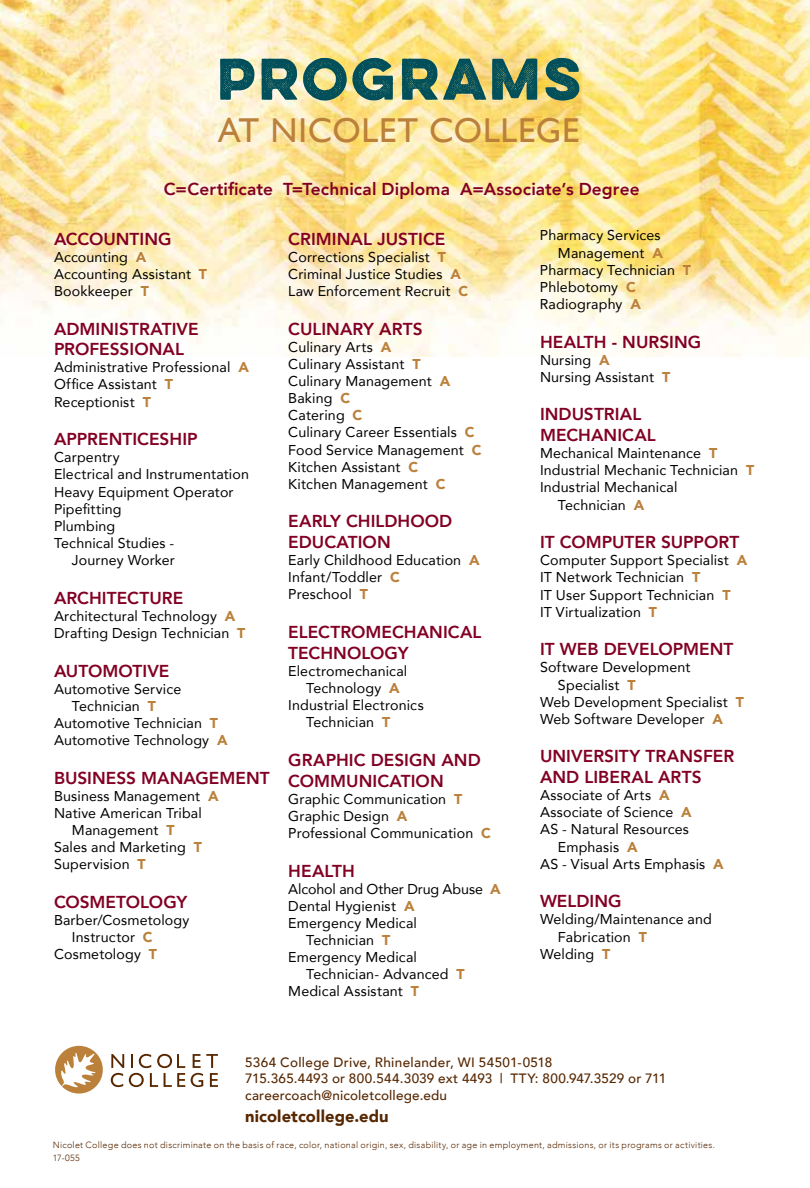
<style>
.page{position:relative;width:810px;height:1188px;background:#fff}
.page>*{position:absolute;margin:0;border:0;box-sizing:border-box;transform-origin:0 0}
.t1{font:700 52.5px "Lulo One";letter-spacing:-.165em;color:#004f5a}
.t2{font:34.5px "Gill Sans";letter-spacing:.02em;color:#bb813b}
.t3{font:800 17.25px/20.7px "Avenir";letter-spacing:.005em;color:#820024}
.t4{font:900 16.5px "Avenir";letter-spacing:.005em;color:#572700}
.t5{font:14.25px/17.1px "Avenir";letter-spacing:.01em;color:#000}
.t6{font:14.25px "Avenir";letter-spacing:-.01em;color:#000}
.t7{font:500 13.5px/16.2px "Avenir";letter-spacing:.02em;color:#572700}
.t8{font:300 9px/13.5px "Avenir";letter-spacing:.03em;color:#572700}
.s1{font-weight:900;color:#bb813b}
</style>
<div class="page">
<img style="left:0;top:0;width:810px;height:357px">
<svg style="left:111px;top:1054px;width:74px;height:33px"></svg>
<svg style="left:191px;top:1054px;width:27px;height:33px"></svg>
<svg style="left:55px;top:1046px;width:48px;height:48px"></svg>
<h1 class="t1" style="left:217px;top:38px;width:377px">PROGRAMS</h1>
<h2 class="t2" style="left:218px;top:110px;width:363px">AT NICOLET COLLEGE</h2>
<p class="t3" style="left:164px;top:179px;width:477px">C=Certificate T=Technical Diploma A=Associate’s Degree</p>
<p class="t3" style="left:54px;top:228px;width:119px">ACCOUNTING</p>
<p class="t5" style="left:54px;top:248px;width:155px">Accounting <span class="s1">A<br></span>Accounting Assistant <span class="s1">T<br></span>Bookkeeper <span class="s1">T</span></p>
<p class="t3" style="left:54px;top:318px;width:146px">ADMINISTRATIVE<br>PROFESSIONAL</p>
<p class="t5" style="left:54px;top:358px;width:197px">Administrative Professional <span class="s1">A<br></span>Office Assistant <span class="s1">T<br></span>Receptionist <span class="s1">T</span></p>
<p class="t3" style="left:54px;top:429px;width:145px">APPRENTICESHIP</p>
<p class="t5" style="left:54px;top:448px;width:67px">Carpentry</p>
<p class="t5" style="left:54px;top:466px;width:197px">Electrical and Instrumentation</p>
<p class="t5" style="left:54px;top:483px;width:181px">Heavy Equipment Operator</p>
<p class="t5" style="left:54px;top:500px;width:69px">Pipefitting</p>
<p class="t5" style="left:54px;top:517px;width:63px">Plumbing</p>
<p class="t5" style="left:54px;top:534px;width:122px">Technical Studies -</p>
<p class="t5" style="left:72px;top:551px;width:104px">Journey Worker</p>
<p class="t3" style="left:54px;top:587px;width:131px">ARCHITECTURE</p>
<p class="t5" style="left:54px;top:607px;width:193px">Architectural Technology <span class="s1">A<br></span>Drafting Design Technician <span class="s1">T</span></p>
<p class="t3" style="left:54px;top:660px;width:117px">AUTOMOTIVE</p>
<p class="t5" style="left:54px;top:680px;width:129px">Automotive Service</p>
<p class="t5" style="left:72px;top:697px;width:85px">Technician <span class="s1">T</span></p>
<p class="t5" style="left:54px;top:714px;width:166px">Automotive Technician <span class="s1">T</span></p>
<p class="t5" style="left:54px;top:731px;width:175px">Automotive Technology <span class="s1">A</span></p>
<p class="t3" style="left:54px;top:767px;width:217px">BUSINESS MANAGEMENT</p>
<p class="t5" style="left:54px;top:787px;width:166px">Business Management <span class="s1">A</span></p>
<p class="t5" style="left:54px;top:804px;width:149px">Native American Tribal</p>
<p class="t5" style="left:72px;top:821px;width:104px">Management <span class="s1">T</span></p>
<p class="t5" style="left:54px;top:838px;width:149px">Sales and Marketing <span class="s1">T</span></p>
<p class="t5" style="left:54px;top:855px;width:93px">Supervision <span class="s1">T</span></p>
<p class="t3" style="left:54px;top:892px;width:135px">COSMETOLOGY</p>
<p class="t5" style="left:54px;top:911px;width:137px">Barber/Cosmetology</p>
<p class="t5" style="left:72px;top:928px;width:82px">Instructor <span class="s1">C</span></p>
<p class="t5" style="left:54px;top:945px;width:105px">Cosmetology <span class="s1">T</span></p>
<p class="t3" style="left:288px;top:229px;width:159px">CRIMINAL JUSTICE</p>
<p class="t5" style="left:288px;top:248px;width:181px">Corrections Specialist <span class="s1">T<br></span>Criminal Justice Studies <span class="s1">A<br></span>Law Enforcement Recruit <span class="s1">C</span></p>
<p class="t3" style="left:288px;top:319px;width:136px">CULINARY ARTS</p>
<p class="t5" style="left:288px;top:338px;width:195px">Culinary Arts <span class="s1">A<br></span>Culinary Assistant <span class="s1">T<br></span>Culinary Management <span class="s1">A<br></span>Baking <span class="s1">C<br></span>Catering <span class="s1">C<br></span>Culinary Career Essentials <span class="s1">C<br></span>Food Service Management <span class="s1">C<br></span>Kitchen Assistant <span class="s1">C<br></span>Kitchen Management <span class="s1">C</span></p>
<p class="t3" style="left:288px;top:511px;width:166px">EARLY CHILDHOOD<br>EDUCATION</p>
<p class="t5" style="left:288px;top:551px;width:193px">Early Childhood Education <span class="s1">A<br></span>Infant/Toddler <span class="s1">C<br></span>Preschool <span class="s1">T</span></p>
<p class="t3" style="left:288px;top:622px;width:195px">ELECTROMECHANICAL<br>TECHNOLOGY</p>
<p class="t5" style="left:288px;top:662px;width:121px">Electromechanical</p>
<p class="t5" style="left:306px;top:679px;width:95px">Technology <span class="s1">A</span></p>
<p class="t5" style="left:288px;top:696px;width:137px">Industrial Electronics</p>
<p class="t5" style="left:306px;top:713px;width:85px">Technician <span class="s1">T</span></p>
<p class="t3" style="left:288px;top:750px;width:194px">GRAPHIC DESIGN AND<br>COMMUNICATION</p>
<p class="t5" style="left:288px;top:790px;width:204px">Graphic Communication <span class="s1">T<br></span>Graphic Design <span class="s1">A<br></span>Professional Communication <span class="s1">C</span></p>
<p class="t3" style="left:288px;top:860px;width:68px">HEALTH</p>
<p class="t6" style="left:288px;top:877px;width:214px">Alcohol and Other Drug Abuse <span class="s1">A</span></p>
<p class="t5" style="left:288px;top:897px;width:128px">Dental Hygienist <span class="s1">A</span></p>
<p class="t5" style="left:288px;top:914px;width:130px">Emergency Medical</p>
<p class="t5" style="left:306px;top:931px;width:85px">Technician <span class="s1">T</span></p>
<p class="t5" style="left:288px;top:948px;width:130px">Emergency Medical</p>
<p class="t5" style="left:306px;top:965px;width:160px">Technician- Advanced <span class="s1">T</span></p>
<p class="t5" style="left:288px;top:982px;width:132px">Medical Assistant <span class="s1">T</span></p>
<p class="t5" style="left:540px;top:227px;width:122px">Pharmacy Services</p>
<p class="t5" style="left:558px;top:244px;width:106px">Management <span class="s1">A</span></p>
<p class="t5" style="left:540px;top:261px;width:153px">Pharmacy Technician <span class="s1">T</span></p>
<p class="t5" style="left:540px;top:278px;width:97px">Phlebotomy <span class="s1">C</span></p>
<p class="t5" style="left:540px;top:295px;width:102px">Radiography <span class="s1">A</span></p>
<p class="t3" style="left:540px;top:331px;width:163px">HEALTH - NURSING</p>
<p class="t5" style="left:540px;top:351px;width:132px">Nursing <span class="s1">A<br></span>Nursing Assistant <span class="s1">T</span></p>
<p class="t3" style="left:540px;top:404px;width:117px">INDUSTRIAL<br>MECHANICAL</p>
<p class="t5" style="left:540px;top:444px;width:179px">Mechanical Maintenance <span class="s1">T</span></p>
<p class="t5" style="left:540px;top:461px;width:216px">Industrial Mechanic Technician <span class="s1">T</span></p>
<p class="t5" style="left:540px;top:479px;width:139px">Industrial Mechanical</p>
<p class="t5" style="left:558px;top:496px;width:88px">Technician <span class="s1">A</span></p>
<p class="t3" style="left:540px;top:532px;width:201px">IT COMPUTER SUPPORT</p>
<p class="t5" style="left:540px;top:551px;width:209px">Computer Support Specialist <span class="s1">A<br></span>IT Network Technician <span class="s1">T<br></span>IT User Support Technician <span class="s1">T<br></span>IT Virtualization <span class="s1">T</span></p>
<p class="t3" style="left:540px;top:639px;width:195px">IT WEB DEVELOPMENT</p>
<p class="t5" style="left:540px;top:659px;width:152px">Software Development</p>
<p class="t5" style="left:558px;top:676px;width:79px">Specialist <span class="s1">T</span></p>
<p class="t5" style="left:540px;top:693px;width:205px">Web Development Specialist <span class="s1">T</span></p>
<p class="t5" style="left:540px;top:710px;width:184px">Web Software Developer <span class="s1">A</span></p>
<p class="t3" style="left:540px;top:746px;width:196px">UNIVERSITY TRANSFER<br>AND LIBERAL ARTS</p>
<p class="t5" style="left:540px;top:786px;width:131px">Associate of Arts <span class="s1">A</span></p>
<p class="t5" style="left:540px;top:803px;width:153px">Associate of Science <span class="s1">A</span></p>
<p class="t5" style="left:540px;top:821px;width:150px">AS - Natural Resources</p>
<p class="t5" style="left:558px;top:838px;width:81px">Emphasis <span class="s1">A</span></p>
<p class="t5" style="left:540px;top:855px;width:185px">AS - Visual Arts Emphasis <span class="s1">A</span></p>
<p class="t3" style="left:540px;top:891px;width:83px">WELDING</p>
<p class="t5" style="left:540px;top:911px;width:173px">Welding/Maintenance and</p>
<p class="t5" style="left:558px;top:928px;width:90px">Fabrication <span class="s1">T</span></p>
<p class="t5" style="left:540px;top:945px;width:72px">Welding <span class="s1">T</span></p>
<p class="t7" style="left:245px;top:1054px;width:423px">5364 College Drive, Rhinelander, WI 54501-0518<br>715.365.4493 or 800.544.3039 ext 4493 | TTY: 800.947.3529 or 711 careercoach@nicoletcollege.edu</p>
<p class="t4" style="left:245px;top:1102px;width:145px">nicoletcollege.edu</p>
<p class="t8" style="left:53px;top:1138px;width:664px">Nicolet College does not discriminate on the basis of race, color, national origin, sex, disability, or age in employment, admissions, or its programs or activities.<br>17-055</p>
</div>
